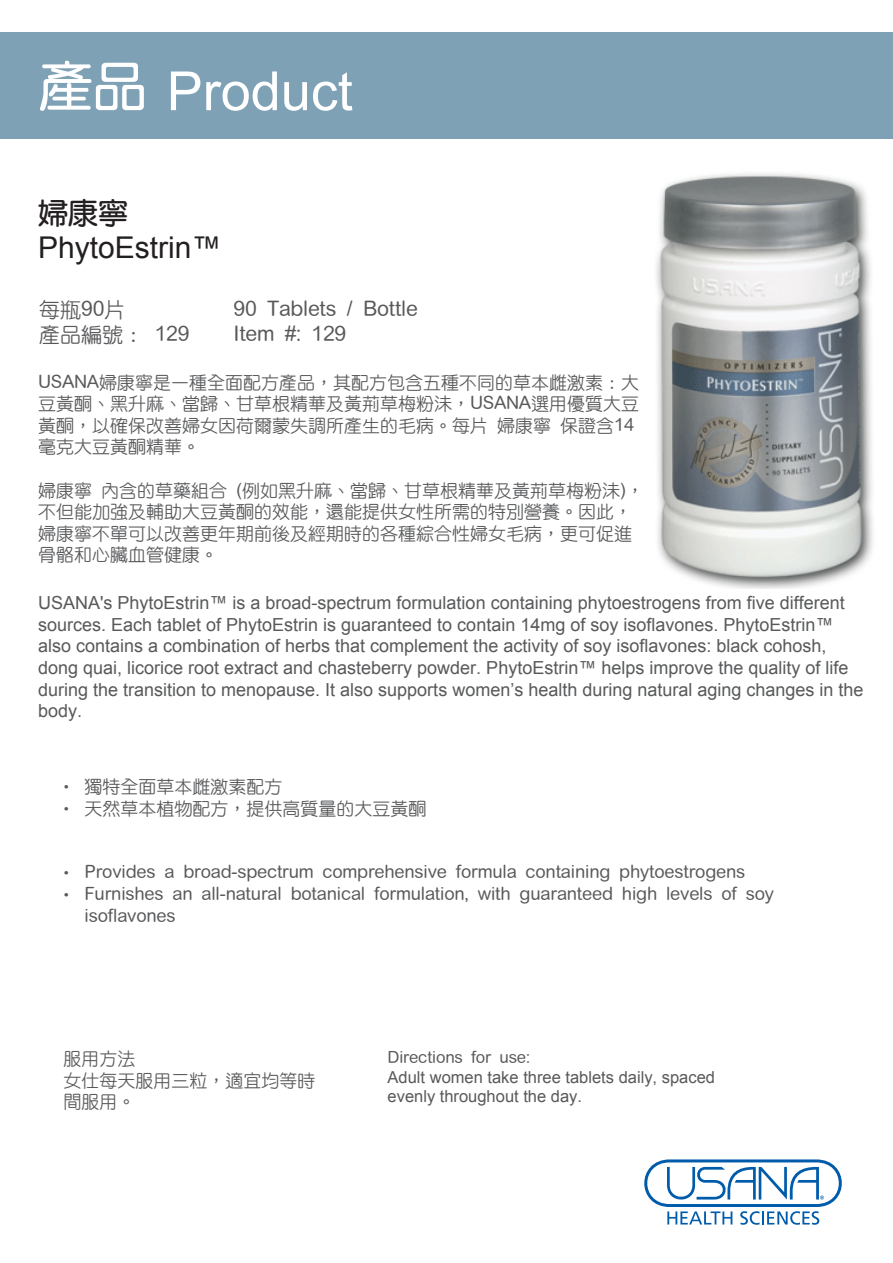
<style>
.page{position:relative;width:893px;height:1263px;background:#fff}
.page>*{position:absolute;margin:0;border:0;box-sizing:border-box;transform-origin:0 0}
.t1{font:30px "Arial";color:#231f20}
.t2{font:30px "Jet Link Bold Round";color:#231f20}
.t3{font:21px/25.2px "Jet Link Medium Round";color:#58595b}
.t4{font:18px/21.6px "Arial";color:#58595b}
.t5{font:18px/21.6px "Jet Link Medium Round";color:#58595b}
.t6{font:16.5px/19.8px "Arial";color:#58595b}
.t7{font:16.5px "Jet Link Medium Round";color:#58595b}
</style>
<div class="page">
<div style="left:0;top:33px;width:893px;height:106px;background:#7fa1b6"></div>
<svg style="left:171px;top:71px;width:29px;height:39px"></svg>
<svg style="left:206px;top:71px;width:71px;height:40px"></svg>
<svg style="left:284px;top:82px;width:23px;height:29px"></svg>
<svg style="left:313px;top:72px;width:39px;height:39px"></svg>
<svg style="left:40px;top:61px;width:104px;height:50px"></svg>
<svg style="left:644px;top:1159px;width:198px;height:66px"></svg>
<img style="left:656px;top:173px;width:217px;height:415px">
<h1 class="t2" style="left:38px;top:198px;width:91px">婦康寧</h1>
<h1 class="t1" style="left:38px;top:228px;width:185px">PhytoEstrin™</h1>
<p class="t3" style="left:39px;top:297px;width:152px">每瓶90片<br>產品編號： 129</p>
<p class="t3" style="left:233px;top:297px;width:186px">90 Tablets / Bottle<br>Item #: 129</p>
<p class="t5" style="left:38px;top:371px;width:602px">USANA婦康寧是一種全面配方產品，其配方包含五種不同的草本雌激素︰大豆黃酮、黑升麻、當歸、甘草根精華及黃荊草梅粉沬，USANA選用優質大豆黃酮，以確保改善婦女因荷爾蒙失調所產生的毛病。每片 婦康寧 保證含14毫克大豆黃酮精華。</p>
<p class="t5" style="left:38px;top:479px;width:608px">婦康寧 內含的草藥組合 (例如黑升麻、當歸、甘草根精華及黃荊草梅粉沬)，不但能加強及輔助大豆黃酮的效能，還能提供女性所需的特別營養。因此，婦康寧不單可以改善更年期前後及經期時的各種綜合性婦女毛病，更可促進骨骼和心臟血管健康。</p>
<p class="t4" style="left:38px;top:592px;width:827px">USANA's PhytoEstrin™ is a broad-spectrum formulation containing phytoestrogens from five different sources. Each tablet of PhytoEstrin is guaranteed to contain 14mg of soy isoflavones. PhytoEstrin™ also contains a combination of herbs that complement the activity of soy isoflavones: black cohosh, dong quai, licorice root extract and chasteberry powder. PhytoEstrin™ helps improve the quality of life during the transition to menopause. It also supports women’s health during natural aging changes in the body.</p>
<p class="t5" style="left:58px;top:776px;width:226px">• 獨特全面草本雌激素配方</p>
<p class="t5" style="left:58px;top:797px;width:370px">• 天然草本植物配方，提供高質量的大豆黃酮</p>
<p class="t5" style="left:58px;top:862px;width:689px">• Provides a broad-spectrum comprehensive formula containing phytoestrogens</p>
<p class="t5" style="left:85px;top:884px;width:691px;text-indent:-27px">• Furnishes an all-natural botanical formulation, with guaranteed high levels of soy isoflavones</p>
<p class="t5" style="left:64px;top:1048px;width:253px">服用方法<br>女仕每天服用三粒，適宜均等時間服用。</p>
<p class="t7" style="left:388px;top:1049px;width:144px">Directions for use:</p>
<p class="t6" style="left:388px;top:1067px;width:329px">Adult women take three tablets daily, spaced evenly throughout the day.</p>
</div>
